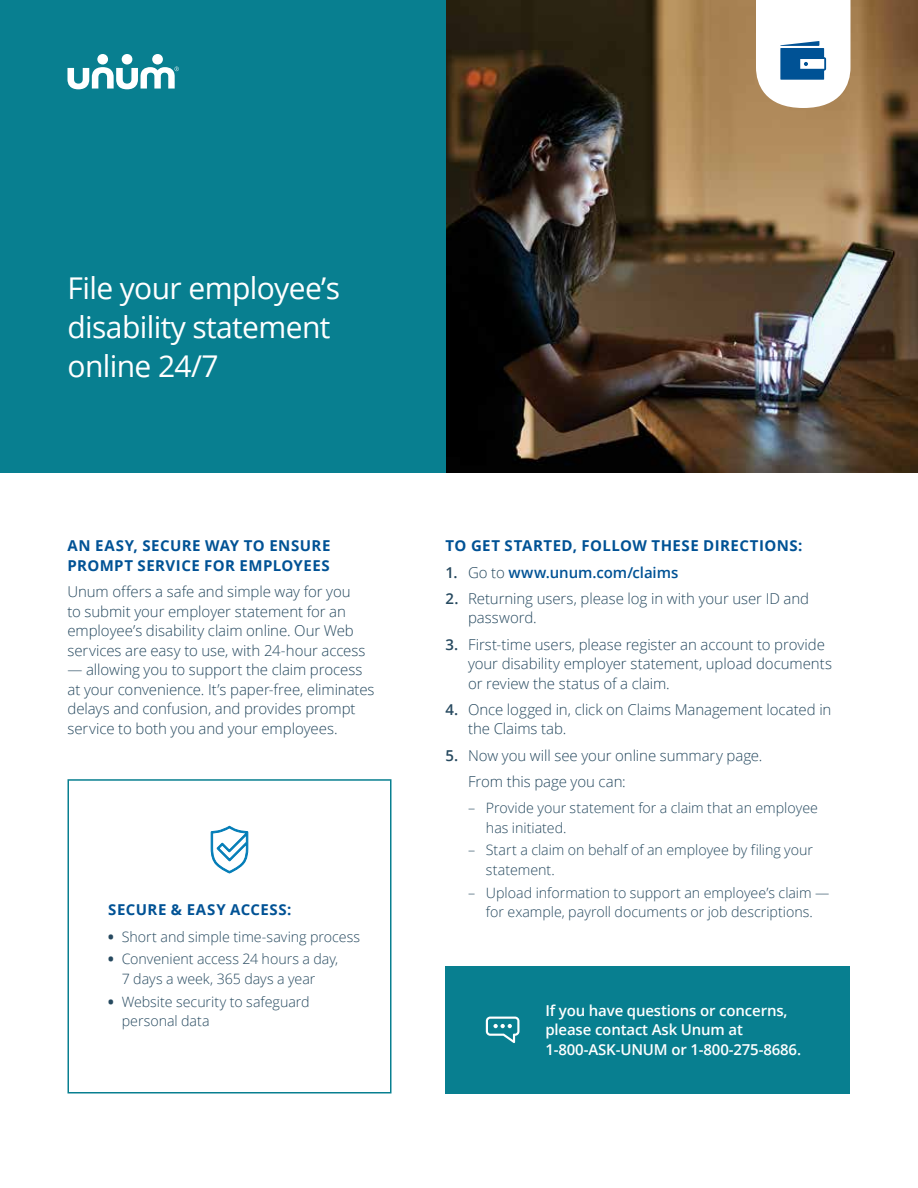
<style>
.page{position:relative;width:918px;height:1188px;background:#fff}
.page>*{position:absolute;margin:0;border:0;box-sizing:border-box;transform-origin:0 0}
.t1{font:30px/39px "Open Sans";letter-spacing:-.02em;color:#fff}
.t2{font:300 15px/19.5px "Open Sans";letter-spacing:-.005em;color:#26495f}
.t3{font:700 15px/19.5px "Open Sans";letter-spacing:.03em;color:#005295}
.t4{font:600 15px/19.5px "Open Sans";letter-spacing:-.01em;color:#fff}
.t5{font:600 15px "Open Sans";letter-spacing:-.005em;color:#005295}
.t6{font:300 14.25px/19.5px "Open Sans";color:#26495f}
.s1{color:#26495f}
.s2{font-weight:300;color:#26495f}
.s3{font-weight:600}
.s4{font-weight:800}
</style>
<div class="page">
<img style="left:446px;top:0;width:472px;height:472px">
<div style="left:0;top:0;width:446px;height:472px;background:#087f90"></div>
<div style="left:97px;top:54px;width:11px;height:11px;background:#fff;border-radius:50%"></div>
<div style="left:122px;top:54px;width:10px;height:11px;background:#fff;border-radius:50%"></div>
<div style="left:152px;top:54px;width:11px;height:11px;background:#fff;border-radius:50%"></div>
<svg style="left:68px;top:67px;width:111px;height:22px"></svg>
<svg style="left:756px;top:0;width:95px;height:108px"></svg>
<div style="left:68px;top:779px;width:324px;height:315px;border:2px solid #087f90"></div>
<svg style="left:210px;top:826px;width:39px;height:48px"></svg>
<div style="left:446px;top:966px;width:404px;height:128px;background:#087f90"></div>
<svg style="left:486px;top:1017px;width:33px;height:26px"></svg>
<h1 class="t1" style="left:68px;top:268px;width:274px">File your employee’s disability statement online 24/7</h1>
<p class="t3" style="left:68px;top:536px;width:264px">AN EASY, SECURE WAY TO ENSURE<br>PROMPT SERVICE FOR EMPLOYEES</p>
<p class="t2" style="left:68px;top:582px;width:300px">Unum offers a safe and simple way for you to submit your employer statement for an employee’s disability claim online. Our Web services are easy to use, with 24-hour access</p>
<p class="t2" style="left:68px;top:660px;width:309px">— allowing you to support the claim process at your convenience. It’s paper-free, eliminates delays and confusion, and provides prompt service to both you and your employees.</p>
<p class="t3" style="left:446px;top:536px;width:359px">TO GET STARTED, FOLLOW THESE DIRECTIONS:</p>
<p class="t5" style="left:446px;top:562px;width:234px"><span class="s1">1.</span> <span class="s2">Go to</span> www.unum.com/claims</p>
<p class="t2" style="left:468px;top:588px;width:343px;text-indent:-22px"><span class="s3">2.</span> Returning users, please log in with your user ID and password.</p>
<p class="t2" style="left:468px;top:634px;width:366px;text-indent:-22px"><span class="s3">3.</span> First-time users, please register an account to provide your disability employer statement, upload documents or review the status of a claim.</p>
<p class="t2" style="left:468px;top:699px;width:365px;text-indent:-22px"><span class="s3">4.</span> Once logged in, click on Claims Management located in the Claims tab.</p>
<p class="t2" style="left:468px;top:742px;width:296px;line-height:26.2px;text-indent:-22px"><span class="s3">5.</span> Now you will see your online summary page.<br>From this page you can:</p>
<p class="t6" style="left:486px;top:798px;width:334px;text-indent:-18px">– Provide your statement for a claim that an employee has initiated.</p>
<p class="t6" style="left:486px;top:840px;width:329px;text-indent:-18px">– Start a claim on behalf of an employee by filing your statement.</p>
<p class="t6" style="left:468px;top:882px;width:363px">– Upload information to support an employee’s claim —</p>
<p class="t3" style="left:108px;top:900px;width:185px">SECURE &amp; EASY ACCESS:</p>
<p class="t6" style="left:486px;top:902px;width:328px">for example, payroll documents or job descriptions.</p>
<p class="t6" style="left:108px;top:926px;width:253px"><span class="s4">•</span> Short and simple time-saving process</p>
<p class="t6" style="left:122px;top:949px;width:218px;text-indent:-13px"><span class="s4">•</span> Convenient access 24 hours a day,<br>7 days a week, 365 days a year</p>
<p class="t6" style="left:122px;top:991px;width:190px;text-indent:-13px"><span class="s4">•</span> Website security to safeguard personal data</p>
<p class="t4" style="left:545px;top:1000px;width:257px">If you have questions or concerns, please contact Ask Unum at<br>1-800-ASK-UNUM or 1-800-275-8686.</p>
</div>
